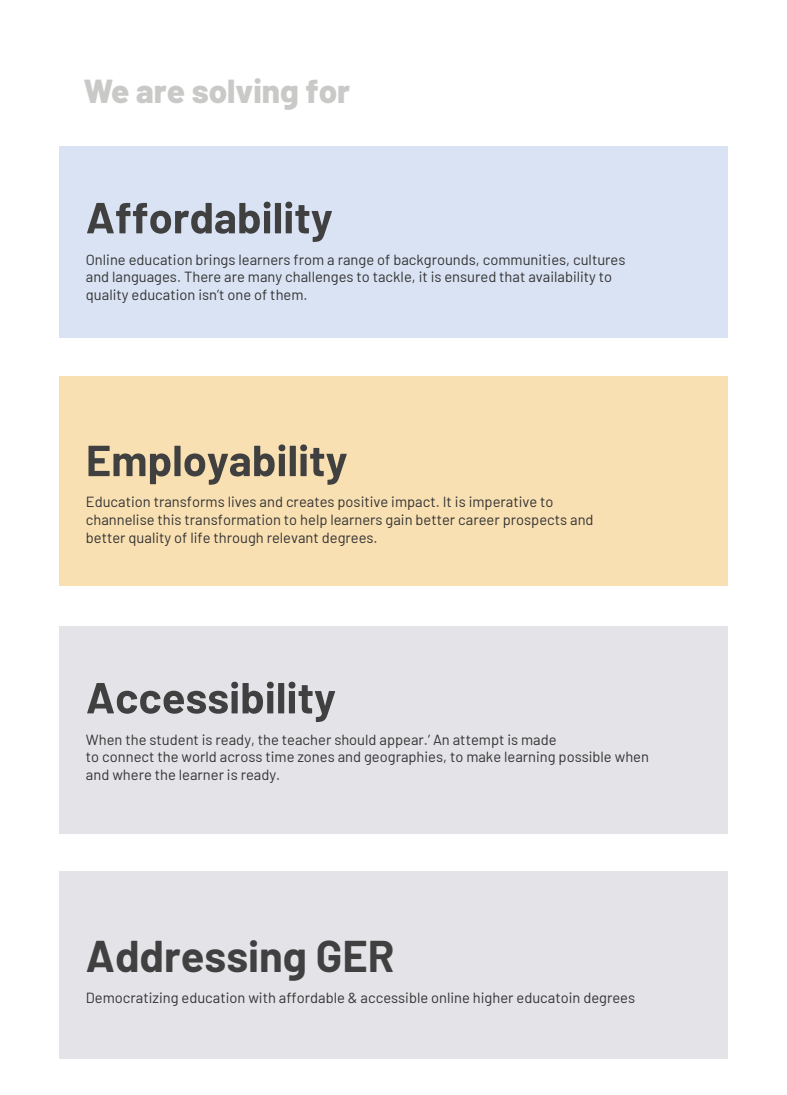
<style>
.page{position:relative;width:787px;height:1095px;background:#fff}
.page>*{position:absolute;margin:0;border:0;box-sizing:border-box;transform-origin:0 0}
.t1{font:700 43.38px "Barlow";color:#404040}
.t2{font:800 33.25px "Barlow";color:#c9c9c8}
.t3{font:14.62px/17.6px "Barlow";color:#333}
</style>
<div class="page">
<div style="left:59px;top:146px;width:668px;height:191px;background:#d9e3f3"></div>
<svg style="left:87px;top:202px;width:245px;height:40px"></svg>
<div style="left:59px;top:377px;width:668px;height:209px;background:#f9e0b2"></div>
<svg style="left:88px;top:444px;width:259px;height:41px"></svg>
<div style="left:59px;top:626px;width:668px;height:207px;background:#e4e4e8"></div>
<svg style="left:87px;top:682px;width:248px;height:40px"></svg>
<div style="left:59px;top:871px;width:668px;height:188px;background:#e4e4e8"></div>
<h2 class="t2" style="left:83px;top:67px;width:268px">We are solving for</h2>
<p class="t3" style="left:86px;top:249px;width:541px">Online education brings learners from a range of backgrounds, communities, cultures and languages. There are many challenges to tackle, it is ensured that availability to quality education isn’t one of them.</p>
<p class="t3" style="left:86px;top:492px;width:509px">Education transforms lives and creates positive impact. It is imperative to channelise this transformation to help learners gain better career prospects and better quality of life through relevant degrees.</p>
<p class="t3" style="left:86px;top:729px;width:564px">When the student is ready, the teacher should appear.’ An attempt is made<br>to connect the world across time zones and geographies, to make learning possible when and where the learner is ready.</p>
<h1 class="t1" style="left:86px;top:924px;width:310px">Addressing GER</h1>
<p class="t3" style="left:86px;top:988px;width:551px">Democratizing education with affordable &amp; accessible online higher educatoin degrees</p>
</div>
